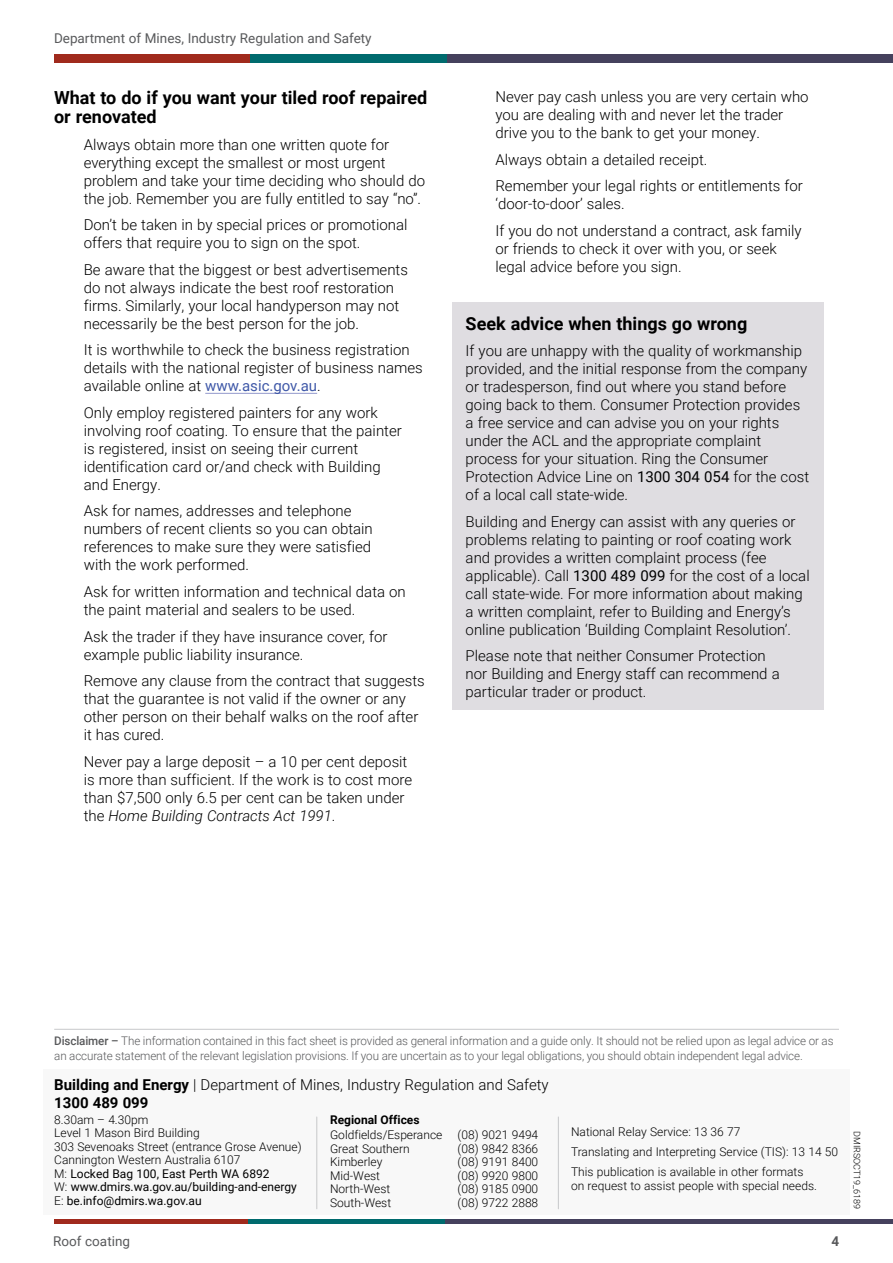
<style>
.page{position:relative;width:893px;height:1263px;background:#fff}
.page>*{position:absolute;margin:0;border:0;box-sizing:border-box;transform-origin:0 0}
.H2_Shaded{font:700 18px/19.5px "Roboto";color:#000}
.P_Shaded{font:300 15px/18px "Roboto";color:#000}
.DMIRS{font:300 15px "Roboto";color:#000}
.Division_ph_number{font:700 15px "Roboto";color:#000}
.t1{font:13.5px "Roboto";color:#58595b}
.t2{font:700 13.5px "Roboto";color:#58595b}
.Assistive_services{font:300 12px/13.5px "Roboto";color:#000}
.Regional_Offices{font:300 12px "Roboto";color:#000}
.Contact_details{font:300 12px/13.5px "Roboto";color:#000}
.Contact_details-2{font:12px/13.5px "Roboto";color:#000}
.Regional_Offices_tit{font:700 12px "Roboto";color:#000}
.Disclaimer{font:300 11.85px/15px "Roboto";letter-spacing:-.01em;color:#58595b}
.t3{font:300 9px "Roboto";color:#000}
.s1{font-weight:400;color:#3f58a8}
.s2{font-style:italic}
.s3{font-weight:400}
.s4{font-weight:500}
.s5{font-weight:700}
.s6{font-weight:300}
</style>
<div class="page">
<div style="left:446px;top:54px;width:447px;height:9px;background:#45415d"></div>
<div style="left:54px;top:54px;width:196px;height:9px;background:#a02a1d"></div>
<div style="left:250px;top:54px;width:196px;height:9px;background:#006b6e"></div>
<div style="left:445px;top:1219px;width:448px;height:5px;background:#45415d"></div>
<div style="left:54px;top:1219px;width:195px;height:5px;background:#a02a1d"></div>
<div style="left:249px;top:1219px;width:196px;height:5px;background:#006b6e"></div>
<div style="left:43px;top:1069px;width:806px;height:146px;background:#f8f8f8"></div>
<hr style="left:558px;top:1117px;width:1px;height:92px;background:#c7c8ca">
<hr style="left:316px;top:1117px;width:1px;height:92px;background:#c7c8ca">
<hr style="left:54px;top:1029px;width:785px;height:1px;background:#c7c8ca">
<hr style="left:205px;top:393px;width:112px;height:1px;background:#9499cc">
<div style="left:453px;top:302px;width:371px;height:41px;background:#dfdde1"></div>
<div style="left:453px;top:332px;width:371px;height:181px;background:#dfdde1"></div>
<div style="left:453px;top:502px;width:371px;height:145px;background:#dfdde1"></div>
<div style="left:453px;top:637px;width:371px;height:73px;background:#dfdde1"></div>
<p class="t1" style="left:54px;top:28px;width:319px">Department of Mines, Industry Regulation and Safety</p>
<h2 class="H2_Shaded" style="left:54px;top:87px;width:375px">What to do if you want your tiled roof repaired or renovated</h2>
<p class="P_Shaded" style="left:84px;top:135px;width:343px">Always obtain more than one written quote for everything except the smallest or most urgent problem and take your time deciding who should do the job. Remember you are fully entitled to say “no”.</p>
<p class="P_Shaded" style="left:84px;top:216px;width:325px">Don’t be taken in by special prices or promotional offers that require you to sign on the spot.</p>
<p class="P_Shaded" style="left:84px;top:260px;width:326px">Be aware that the biggest or best advertisements do not always indicate the best roof restoration firms. Similarly, your local handyperson may not necessarily be the best person for the job.</p>
<p class="P_Shaded" style="left:84px;top:341px;width:341px">It is worthwhile to check the business registration details with the national register of business names available online at <span class="s1">www.asic.gov.au</span>.</p>
<p class="P_Shaded" style="left:84px;top:403px;width:320px">Only employ registered painters for any work involving roof coating. To ensure that the painter is registered, insist on seeing their current identification card or/and check with Building and Energy.</p>
<p class="P_Shaded" style="left:84px;top:502px;width:291px">Ask for names, addresses and telephone numbers of recent clients so you can obtain references to make sure they were satisfied with the work performed.</p>
<p class="P_Shaded" style="left:84px;top:582px;width:324px">Ask for written information and technical data on the paint material and sealers to be used.</p>
<p class="P_Shaded" style="left:84px;top:627px;width:305px">Ask the trader if they have insurance cover, for example public liability insurance.</p>
<p class="P_Shaded" style="left:84px;top:671px;width:343px">Remove any clause from the contract that suggests that the guarantee is not valid if the owner or any other person on their behalf walks on the roof after it has cured.</p>
<p class="P_Shaded" style="left:84px;top:752px;width:330px">Never pay a large deposit – a 10 per cent deposit is more than sufficient. If the work is to cost more than $7,500 only 6.5 per cent can be taken under the <span class="s2">Home Building Contracts Act 1991</span>.</p>
<p class="P_Shaded" style="left:495px;top:88px;width:315px">Never pay cash unless you are very certain who you are dealing with and never let the trader drive you to the bank to get your money.</p>
<p class="P_Shaded" style="left:495px;top:150px;width:214px">Always obtain a detailed receipt.</p>
<p class="P_Shaded" style="left:495px;top:177px;width:309px">Remember your legal rights or entitlements for ‘door-to-door’ sales.</p>
<p class="P_Shaded" style="left:495px;top:221px;width:308px">If you do not understand a contract, ask family or friends to check it over with you, or seek legal advice before you sign.</p>
<p class="H2_Shaded" style="left:466px;top:313px;width:283px">Seek advice when things go wrong</p>
<p class="P_Shaded" style="left:466px;top:341px;width:345px">If you are unhappy with the quality of workmanship provided, and the initial response from the company or tradesperson, find out where you stand before going back to them. Consumer Protection provides a free service and can advise you on your rights under the ACL and the appropriate complaint process for your situation. Ring the Consumer Protection Advice Line on <span class="s3">1300 304 054</span> for the cost of a local call state-wide.</p>
<p class="P_Shaded" style="left:466px;top:512px;width:346px">Building and Energy can assist with any queries or problems relating to painting or roof coating work and provides a written complaint process (fee applicable). Call <span class="s3">1300 489 099</span> for the cost of a local call state-wide. For more information about making a written complaint, refer to Building and Energy’s online publication ‘Building Complaint Resolution’.</p>
<p class="P_Shaded" style="left:466px;top:646px;width:316px">Please note that neither Consumer Protection nor Building and Energy staff can recommend a particular trader or product.</p>
<p class="Disclaimer" style="left:54px;top:1033px;width:781px"><span class="s4">Disclaimer –</span> The information contained in this fact sheet is provided as general information and a guide only. It should not be relied upon as legal advice or as an accurate statement of the relevant legislation provisions. If you are uncertain as to your legal obligations, you should obtain independent legal advice.</p>
<p class="DMIRS" style="left:54px;top:1074px;width:496px"><span class="s5">Building and Energy</span> | Department of Mines, Industry Regulation and Safety</p>
<p class="Division_ph_number" style="left:54px;top:1092px;width:96px">1300 489 099</p>
<p class="Contact_details" style="left:54px;top:1112px;width:249px">8.30am – 4.30pm<br>Level 1 Mason Bird Building<br>303 Sevenoaks Street (entrance Grose Avenue)<br>Cannington Western Australia 6107<br>M: <span class="s3">Locked Bag 100, East Perth WA 6892</span></p>
<p class="Contact_details-2" style="left:54px;top:1180px;width:244px"><span class="s6">W:</span> www.dmirs.wa.gov.au/building-and-energy<br><span class="s6">E:</span> be.info@dmirs.wa.gov.au</p>
<p class="Regional_Offices_tit" style="left:330px;top:1111px;width:91px">Regional Offices</p>
<p class="Regional_Offices" style="left:330px;top:1126px;width:114px">Goldfields/Esperance</p>
<p class="Regional_Offices" style="left:458px;top:1126px;width:82px">(08) 9021 9494</p>
<p class="Regional_Offices" style="left:330px;top:1140px;width:81px">Great Southern</p>
<p class="Regional_Offices" style="left:458px;top:1140px;width:82px">(08) 9842 8366</p>
<p class="Regional_Offices" style="left:330px;top:1153px;width:54px">Kimberley</p>
<p class="Regional_Offices" style="left:458px;top:1153px;width:82px">(08) 9191 8400</p>
<p class="Regional_Offices" style="left:330px;top:1167px;width:52px">Mid-West</p>
<p class="Regional_Offices" style="left:458px;top:1167px;width:82px">(08) 9920 9800</p>
<p class="Regional_Offices" style="left:330px;top:1180px;width:62px">North-West</p>
<p class="Regional_Offices" style="left:458px;top:1180px;width:82px">(08) 9185 0900</p>
<p class="Regional_Offices" style="left:330px;top:1194px;width:63px">South-West</p>
<p class="Regional_Offices" style="left:458px;top:1194px;width:82px">(08) 9722 2888</p>
<p class="Assistive_services" style="left:571px;top:1125px;width:171px">National Relay Service: 13 36 77</p>
<p class="Assistive_services" style="left:571px;top:1145px;width:269px">Translating and Interpreting Service (TIS): 13 14 50</p>
<p class="Assistive_services" style="left:571px;top:1165px;width:247px">This publication is available in other formats on request to assist people with special needs.</p>
<p class="t1" style="left:53px;top:1231px;width:78px">Roof coating</p>
<p class="t2" style="left:831px;top:1231px;width:9px">4</p>
<p class="t3" style="left:863px;top:1131px;width:80px;rotate:90deg">DMIRSOCT19_6189</p>
</div>
